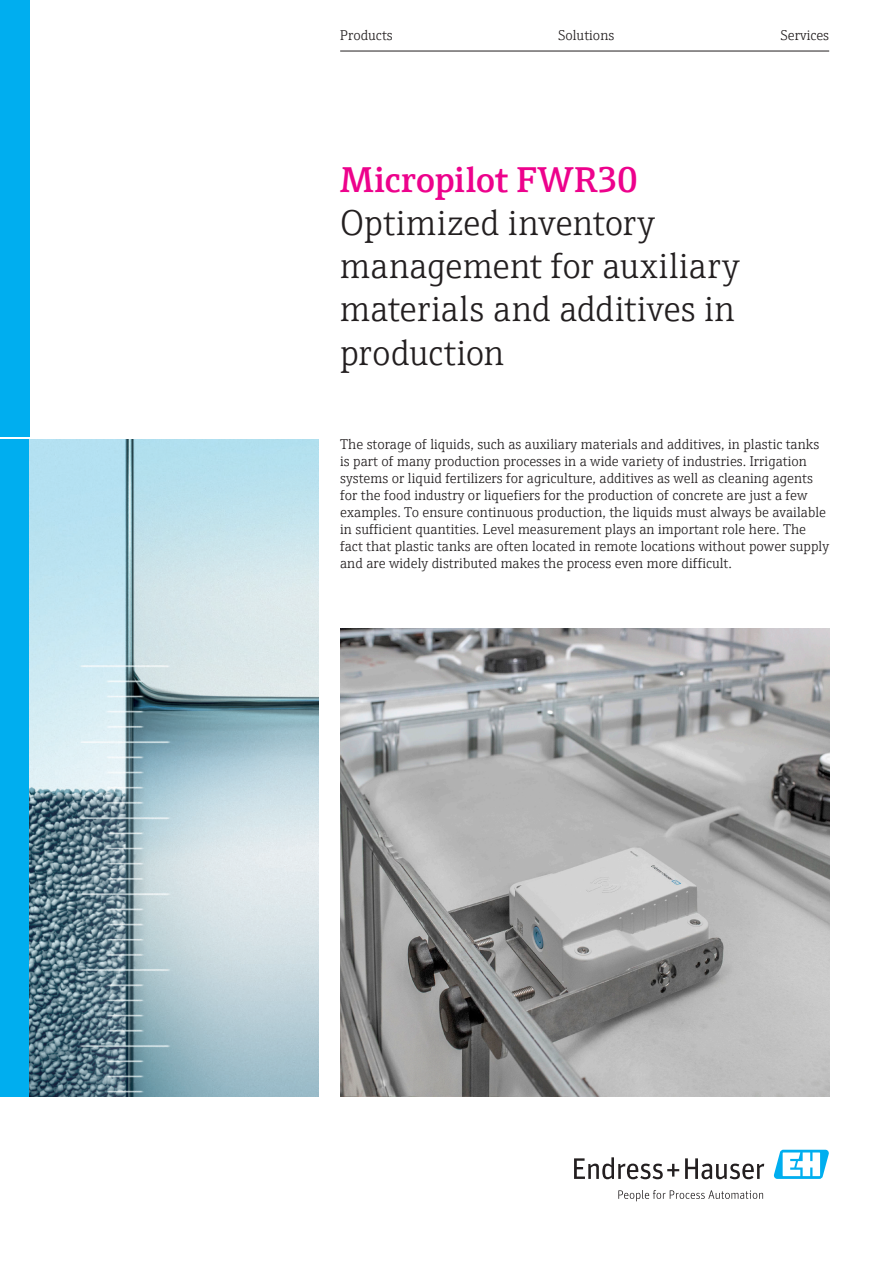
<style>
.page{position:relative;width:893px;height:1263px;background:#fff}
.page>*{position:absolute;margin:0;border:0;box-sizing:border-box;transform-origin:0 0}
.Title_Subhead{font:300 36px/43.2px "E+H Serif";color:#231f20}
.Title_Headline{font:600 36px "E+H Serif";letter-spacing:.005em;color:#ed028c}
.Copy_Default{font:300 14.25px/17px "E+H Serif";color:#231f20}
</style>
<div class="page">
<svg style="left:574px;top:1157px;width:105px;height:22px"></svg>
<svg style="left:685px;top:1158px;width:79px;height:21px"></svg>
<svg style="left:618px;top:1190px;width:145px;height:11px"></svg>
<svg style="left:773px;top:1150px;width:56px;height:29px"></svg>
<hr style="left:340px;top:51px;width:489px;height:1px;background:#231f20">
<div style="left:0;top:0;width:30px;height:437px;background:#00aeef"></div>
<div style="left:0;top:439px;width:30px;height:657px;background:#00aeef"></div>
<img style="left:30px;top:439px;width:289px;height:657px">
<img style="left:340px;top:629px;width:489px;height:467px">
<p class="Copy_Default" style="left:340px;top:25px;width:54px">Products</p>
<p class="Copy_Default" style="left:558px;top:25px;width:57px">Solutions</p>
<p class="Copy_Default" style="left:781px;top:25px;width:50px">Services</p>
<p class="Title_Headline" style="left:340px;top:152px;width:299px">Micropilot FWR30</p>
<p class="Title_Subhead" style="left:340px;top:199px;width:401px">Optimized inventory management for auxiliary materials and additives in production</p>
<p class="Copy_Default" style="left:340px;top:435px;width:490px">The storage of liquids, such as auxiliary materials and additives, in plastic tanks is part of many production processes in a wide variety of industries. Irrigation systems or liquid fertilizers for agriculture, additives as well as cleaning agents for the food industry or liquefiers for the production of concrete are just a few examples. To ensure continuous production, the liquids must always be available in sufficient quantities. Level measurement plays an important role here. The fact that plastic tanks are often located in remote locations without power supply and are widely distributed makes the process even more difficult.</p>
</div>
